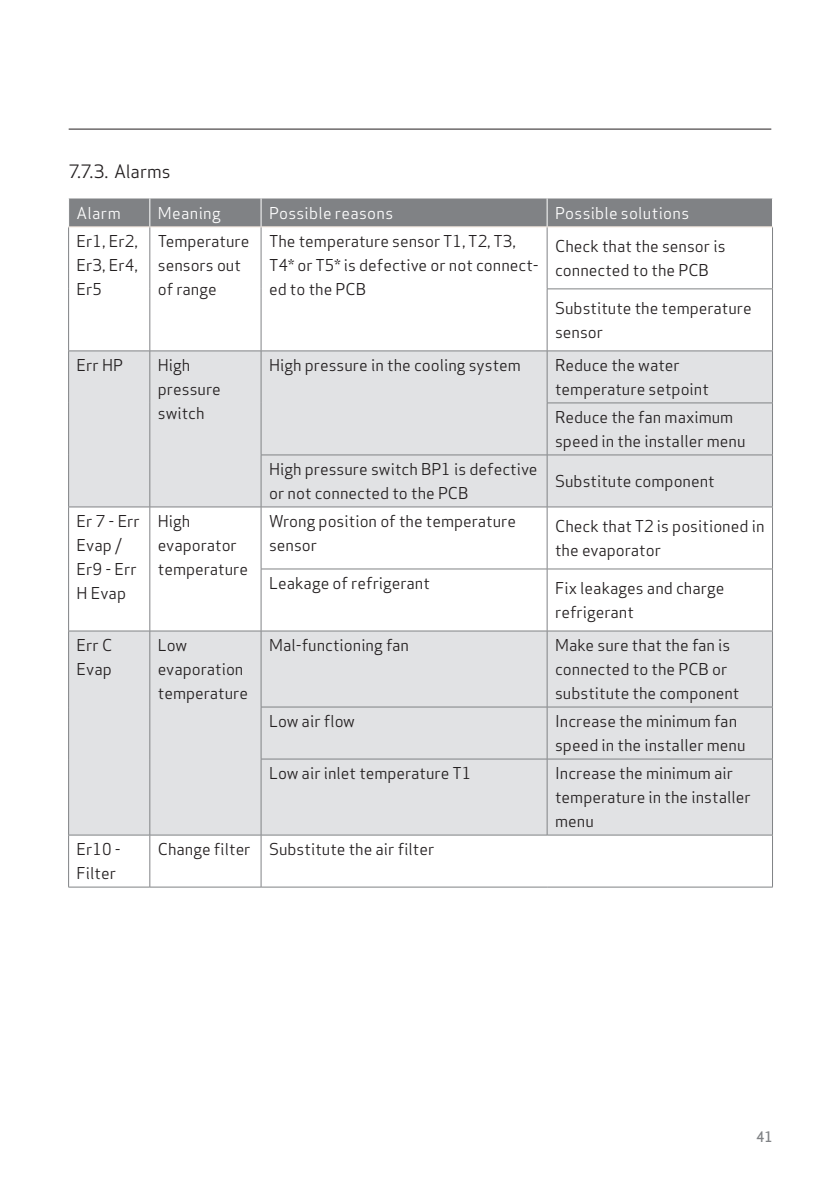
<style>
.page{position:relative;width:840px;height:1191px;background:#fff}
.page>*{position:absolute;margin:0;border:0;box-sizing:border-box;transform-origin:0 0}
.Brødtekst{font:18px "Apex Sans";letter-spacing:-.005em;color:#231f20}
.SKEMA_tekst{font:16px/24px "Apex Sans";color:#231f20}
.SKEMA_tal_neg{font:16px "Apex Sans";letter-spacing:.02em;color:#fff}
.t1{font:500 14px "Apex Sans";color:#808285}
</style>
<div class="page">
<hr style="left:69px;top:129px;width:701px;height:1px;background:#231f20">
<svg style="left:261px;top:227px;width:510px;height:123px"></svg>
<div style="left:547px;top:289px;width:225px;height:62px;background:#fff"></div>
<div style="left:69px;top:351px;width:702px;height:155px;background:#e1e2e4"></div>
<svg style="left:69px;top:507px;width:702px;height:379px;fill:#e1e2e4"></svg>
<svg style="left:68px;top:198px;width:704px;height:29px;background:#858789"></svg>
<hr style="left:68px;top:227px;width:1px;height:62px;background:#808285">
<hr style="left:68px;top:289px;width:1px;height:62px;background:#808285">
<hr style="left:68px;top:351px;width:1px;height:52px;background:#808285">
<hr style="left:68px;top:403px;width:1px;height:52px;background:#808285">
<hr style="left:68px;top:455px;width:1px;height:52px;background:#808285">
<hr style="left:68px;top:631px;width:1px;height:76px;background:#808285">
<hr style="left:68px;top:707px;width:1px;height:52px;background:#808285">
<hr style="left:68px;top:759px;width:1px;height:76px;background:#808285">
<hr style="left:149px;top:227px;width:1px;height:62px;background:#808285">
<hr style="left:149px;top:289px;width:1px;height:62px;background:#808285">
<hr style="left:149px;top:351px;width:1px;height:52px;background:#808285">
<hr style="left:149px;top:403px;width:1px;height:52px;background:#808285">
<hr style="left:149px;top:455px;width:1px;height:52px;background:#808285">
<hr style="left:149px;top:631px;width:1px;height:76px;background:#808285">
<hr style="left:149px;top:707px;width:1px;height:52px;background:#808285">
<hr style="left:149px;top:759px;width:1px;height:76px;background:#808285">
<hr style="left:260px;top:227px;width:1px;height:62px;background:#808285">
<hr style="left:260px;top:289px;width:1px;height:62px;background:#808285">
<hr style="left:260px;top:351px;width:1px;height:52px;background:#808285">
<hr style="left:260px;top:403px;width:1px;height:52px;background:#808285">
<hr style="left:260px;top:455px;width:1px;height:52px;background:#808285">
<hr style="left:260px;top:631px;width:1px;height:76px;background:#808285">
<hr style="left:260px;top:707px;width:1px;height:52px;background:#808285">
<hr style="left:260px;top:759px;width:1px;height:76px;background:#808285">
<hr style="left:546px;top:227px;width:1px;height:62px;background:#808285">
<hr style="left:771px;top:227px;width:1px;height:62px;background:#808285">
<hr style="left:546px;top:289px;width:1px;height:62px;background:#808285">
<hr style="left:771px;top:289px;width:1px;height:62px;background:#808285">
<hr style="left:546px;top:351px;width:1px;height:52px;background:#808285">
<hr style="left:771px;top:351px;width:1px;height:52px;background:#808285">
<hr style="left:546px;top:403px;width:1px;height:52px;background:#808285">
<hr style="left:771px;top:403px;width:1px;height:52px;background:#808285">
<hr style="left:546px;top:455px;width:1px;height:52px;background:#808285">
<hr style="left:771px;top:455px;width:1px;height:52px;background:#808285">
<hr style="left:546px;top:631px;width:1px;height:76px;background:#808285">
<hr style="left:771px;top:631px;width:1px;height:76px;background:#808285">
<hr style="left:546px;top:707px;width:1px;height:52px;background:#808285">
<hr style="left:771px;top:707px;width:1px;height:52px;background:#808285">
<hr style="left:546px;top:759px;width:1px;height:76px;background:#808285">
<hr style="left:771px;top:759px;width:1px;height:76px;background:#808285">
<hr style="left:546px;top:288px;width:226px;height:1px;background:#808285">
<hr style="left:68px;top:350px;width:82px;height:1px;background:#808285">
<hr style="left:68px;top:506px;width:82px;height:1px;background:#808285">
<hr style="left:68px;top:507px;width:1px;height:62px;background:#808285">
<hr style="left:68px;top:569px;width:1px;height:62px;background:#808285">
<hr style="left:68px;top:630px;width:82px;height:1px;background:#808285">
<hr style="left:150px;top:350px;width:111px;height:1px;background:#808285">
<hr style="left:150px;top:506px;width:111px;height:1px;background:#808285">
<hr style="left:149px;top:507px;width:1px;height:62px;background:#808285">
<hr style="left:149px;top:569px;width:1px;height:62px;background:#808285">
<hr style="left:150px;top:630px;width:111px;height:1px;background:#808285">
<hr style="left:261px;top:350px;width:286px;height:1px;background:#808285">
<hr style="left:261px;top:454px;width:286px;height:1px;background:#808285">
<hr style="left:261px;top:506px;width:286px;height:1px;background:#808285">
<hr style="left:260px;top:507px;width:1px;height:62px;background:#808285">
<hr style="left:261px;top:568px;width:286px;height:1px;background:#808285">
<hr style="left:260px;top:569px;width:1px;height:62px;background:#808285">
<hr style="left:261px;top:630px;width:286px;height:1px;background:#808285">
<hr style="left:547px;top:350px;width:225px;height:1px;background:#808285">
<hr style="left:546px;top:402px;width:226px;height:1px;background:#808285">
<hr style="left:547px;top:454px;width:225px;height:1px;background:#808285">
<hr style="left:547px;top:506px;width:225px;height:1px;background:#808285">
<hr style="left:546px;top:507px;width:1px;height:62px;background:#808285">
<hr style="left:547px;top:568px;width:225px;height:1px;background:#808285">
<hr style="left:546px;top:569px;width:1px;height:62px;background:#808285">
<hr style="left:547px;top:630px;width:225px;height:1px;background:#808285">
<hr style="left:771px;top:507px;width:1px;height:62px;background:#808285">
<hr style="left:771px;top:569px;width:1px;height:62px;background:#808285">
<hr style="left:68px;top:834px;width:82px;height:1px;background:#808285">
<hr style="left:68px;top:835px;width:1px;height:52px;background:#808285">
<hr style="left:68px;top:886px;width:82px;height:1px;background:#808285">
<hr style="left:150px;top:834px;width:111px;height:1px;background:#808285">
<hr style="left:149px;top:835px;width:1px;height:52px;background:#808285">
<hr style="left:150px;top:886px;width:111px;height:1px;background:#808285">
<hr style="left:261px;top:706px;width:286px;height:1px;background:#808285">
<hr style="left:261px;top:758px;width:286px;height:1px;background:#808285">
<hr style="left:261px;top:834px;width:286px;height:1px;background:#808285">
<hr style="left:260px;top:835px;width:1px;height:52px;background:#808285">
<hr style="left:261px;top:886px;width:286px;height:1px;background:#808285">
<hr style="left:547px;top:886px;width:225px;height:1px;background:#808285">
<hr style="left:547px;top:706px;width:225px;height:1px;background:#808285">
<hr style="left:547px;top:758px;width:225px;height:1px;background:#808285">
<hr style="left:547px;top:834px;width:225px;height:1px;background:#808285">
<hr style="left:771px;top:835px;width:1px;height:52px;background:#808285">
<p class="Brødtekst" style="left:69px;top:157px;width:103px">7.7.3. Alarms</p>
<p class="SKEMA_tal_neg" style="left:77px;top:200px;width:46px">Alarm</p>
<p class="SKEMA_tal_neg" style="left:158px;top:200px;width:64px">Meaning</p>
<p class="SKEMA_tal_neg" style="left:269px;top:200px;width:126px">Possible reasons</p>
<p class="SKEMA_tal_neg" style="left:555px;top:200px;width:135px">Possible solutions</p>
<p class="SKEMA_tekst" style="left:77px;top:227px;width:63px;text-align:justify">Er1, Er2, Er3, Er4, Er5</p>
<p class="SKEMA_tekst" style="left:158px;top:227px;width:93px">Temperature sensors out of range</p>
<p class="SKEMA_tekst" style="left:269px;top:227px;width:271px">The temperature sensor T1, T2, T3,<br>T4* or T5* is defective or not connect&shy;ed to the PCB</p>
<p class="SKEMA_tekst" style="left:555px;top:232px;width:172px">Check that the sensor is connected to the PCB</p>
<p class="SKEMA_tekst" style="left:555px;top:294px;width:198px">Substitute the temperature sensor</p>
<p class="SKEMA_tekst" style="left:77px;top:351px;width:48px">Err HP</p>
<p class="SKEMA_tekst" style="left:158px;top:351px;width:65px">High pressure switch</p>
<p class="SKEMA_tekst" style="left:269px;top:351px;width:253px">High pressure in the cooling system</p>
<p class="SKEMA_tekst" style="left:555px;top:351px;width:155px">Reduce the water temperature setpoint</p>
<p class="SKEMA_tekst" style="left:555px;top:403px;width:192px">Reduce the fan maximum speed in the installer menu</p>
<p class="SKEMA_tekst" style="left:269px;top:455px;width:270px">High pressure switch BP1 is defective or not connected to the PCB</p>
<p class="SKEMA_tekst" style="left:555px;top:467px;width:161px">Substitute component</p>
<p class="SKEMA_tekst" style="left:77px;top:507px;width:65px">Er 7 - Err<br>Evap /<br>Er9 - Err<br>H Evap</p>
<p class="SKEMA_tekst" style="left:158px;top:507px;width:92px">High evaporator temperature</p>
<p class="SKEMA_tekst" style="left:269px;top:507px;width:248px">Wrong position of the temperature sensor</p>
<p class="SKEMA_tekst" style="left:555px;top:512px;width:211px">Check that T2 is positioned in the evaporator</p>
<p class="SKEMA_tekst" style="left:269px;top:569px;width:162px">Leakage of refrigerant</p>
<p class="SKEMA_tekst" style="left:555px;top:574px;width:171px">Fix leakages and charge refrigerant</p>
<p class="SKEMA_tekst" style="left:77px;top:631px;width:37px">Err C<br>Evap</p>
<p class="SKEMA_tekst" style="left:158px;top:631px;width:92px">Low evaporation temperature</p>
<p class="SKEMA_tekst" style="left:269px;top:631px;width:141px">Mal-functioning fan</p>
<p class="SKEMA_tekst" style="left:555px;top:631px;width:186px">Make sure that the fan is connected to the PCB or substitute the component</p>
<p class="SKEMA_tekst" style="left:269px;top:707px;width:87px">Low air flow</p>
<p class="SKEMA_tekst" style="left:555px;top:707px;width:192px">Increase the minimum fan speed in the installer menu</p>
<p class="SKEMA_tekst" style="left:269px;top:759px;width:203px">Low air inlet temperature T1</p>
<p class="SKEMA_tekst" style="left:555px;top:759px;width:197px">Increase the minimum air temperature in the installer menu</p>
<p class="SKEMA_tekst" style="left:77px;top:835px;width:46px">Er10 -<br>Filter</p>
<p class="SKEMA_tekst" style="left:158px;top:835px;width:94px">Change filter</p>
<p class="SKEMA_tekst" style="left:269px;top:835px;width:167px">Substitute the air filter</p>
<p class="t1" style="left:755px;top:1124px;width:18px">41</p>
</div>
